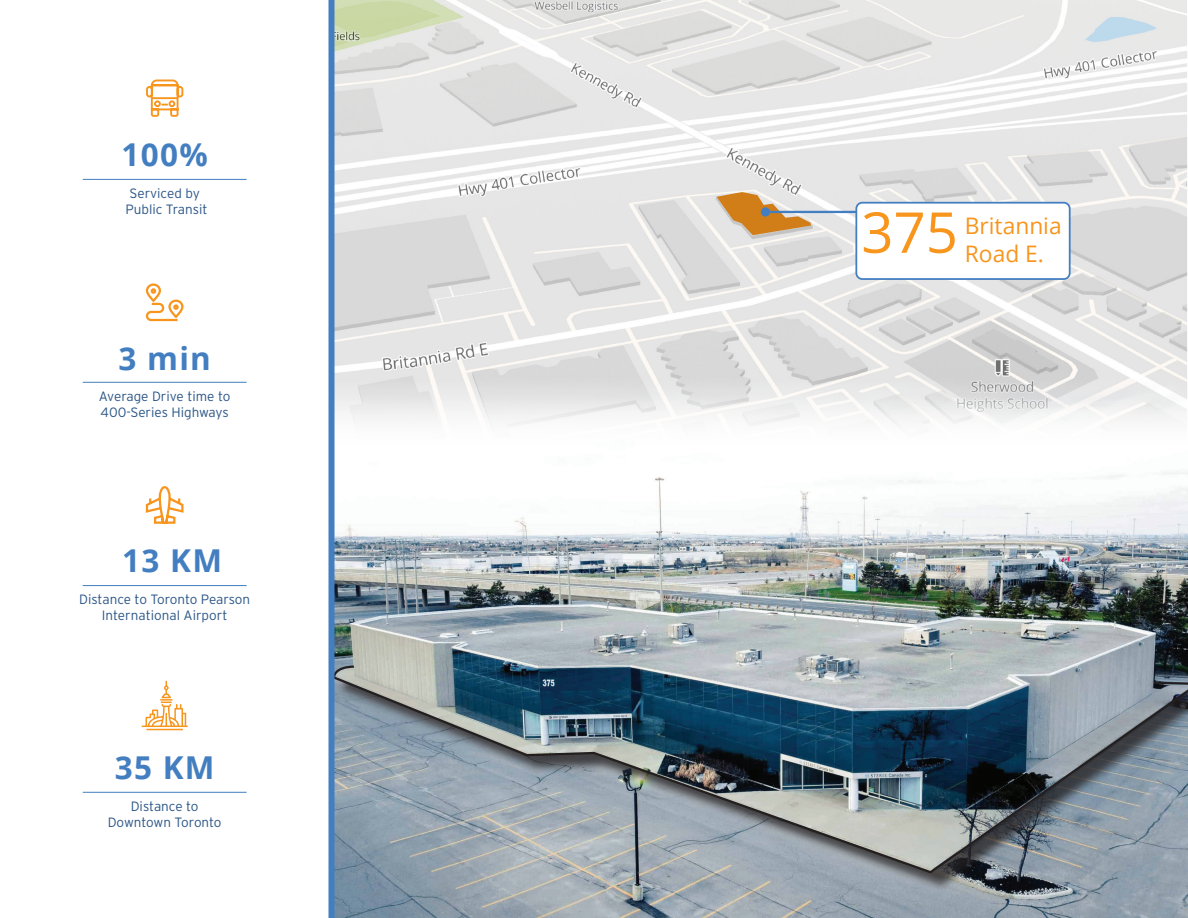
<style>
.page{position:relative;width:1188px;height:918px;background:#fff}
.page>*{position:absolute;margin:0;border:0;box-sizing:border-box;transform-origin:0 0}
.Open_Sans_Bold_60ptx{font:56.4px "Open Sans";color:#f7951d}
.t1{font:700 31.5px "Open Sans";letter-spacing:.04em;color:#437ec1}
.Open_Sans_Bold_60ptx-2{font:22.8px "Open Sans";color:#f7951d}
.t2{font:300 13.5px/16.2px "Interstate";color:#2b5586;text-align:center}
</style>
<div class="page">
<img style="left:334px;top:0;width:853px;height:367px">
<hr style="left:83px;top:585px;width:164px;height:1px;background:#437ec1">
<svg style="left:145px;top:486px;width:39px;height:38px"></svg>
<hr style="left:83px;top:179px;width:164px;height:1px;background:#437ec1">
<svg style="left:146px;top:79px;width:38px;height:38px"></svg>
<hr style="left:152px;top:97px;width:26px;height:2px;background:#f7951d">
<hr style="left:83px;top:382px;width:164px;height:1px;background:#437ec1">
<div style="left:146px;top:283px;width:15px;height:19px;border:2px solid #f7951d;border-radius:6px"></div>
<svg style="left:151px;top:288px;width:5px;height:6px"></svg>
<div style="left:168px;top:300px;width:16px;height:18px;border:2px solid #f7951d;border-radius:6px"></div>
<svg style="left:145px;top:302px;width:35px;height:20px"></svg>
<hr style="left:83px;top:792px;width:164px;height:1px;background:#437ec1">
<svg style="left:142px;top:681px;width:46px;height:49px"></svg>
<img style="left:334px;top:367px;width:854px;height:551px">
<svg style="left:717px;top:192px;width:94px;height:43px;background:#d9b07e"></svg>
<div style="left:336px;top:668px;width:852px;height:223px;background:#231f20;opacity:.75"></div>
<svg style="left:334px;top:664px;width:854px;height:211px;background:#939ea5"></svg>
<img style="left:351px;top:604px;width:804px;height:206px">
<div style="left:328px;top:0;width:6px;height:918px;background:#437ec1"></div>
<hr style="left:765px;top:211px;width:103px;height:2px;background:#437ec1">
<div style="left:761px;top:207px;width:9px;height:10px;background:#437ec1;border-radius:50%"></div>
<div style="left:856px;top:203px;width:214px;height:76px;background:#fff;border-radius:6px"></div>
<div style="left:855px;top:202px;width:216px;height:78px;border:2px solid #437ec1;border-radius:6px"></div>
<p class="t1" style="left:122px;top:132px;width:88px">100%</p>
<p class="t2" style="left:125px;top:185px;width:83px">Serviced by<br>Public Transit</p>
<p class="t1" style="left:118px;top:336px;width:94px">3 min</p>
<p class="t2" style="left:99px;top:388px;width:133px;text-align:left">Average Drive time to<br>400-Series Highways</p>
<p class="t1" style="left:122px;top:538px;width:101px">13 KM</p>
<p class="t2" style="left:79px;top:591px;width:173px">Distance to Toronto Pearson<br>International Airport</p>
<p class="t1" style="left:115px;top:745px;width:101px">35 KM</p>
<p class="t2" style="left:108px;top:798px;width:115px">Distance to<br>Downtown Toronto</p>
<p class="Open_Sans_Bold_60ptx" style="left:861px;top:194px;width:98px">375</p>
<p class="Open_Sans_Bold_60ptx-2" style="left:965px;top:210px;width:98px">Britannia</p>
<p class="Open_Sans_Bold_60ptx-2" style="left:965px;top:238px;width:81px">Road E.</p>
</div>
